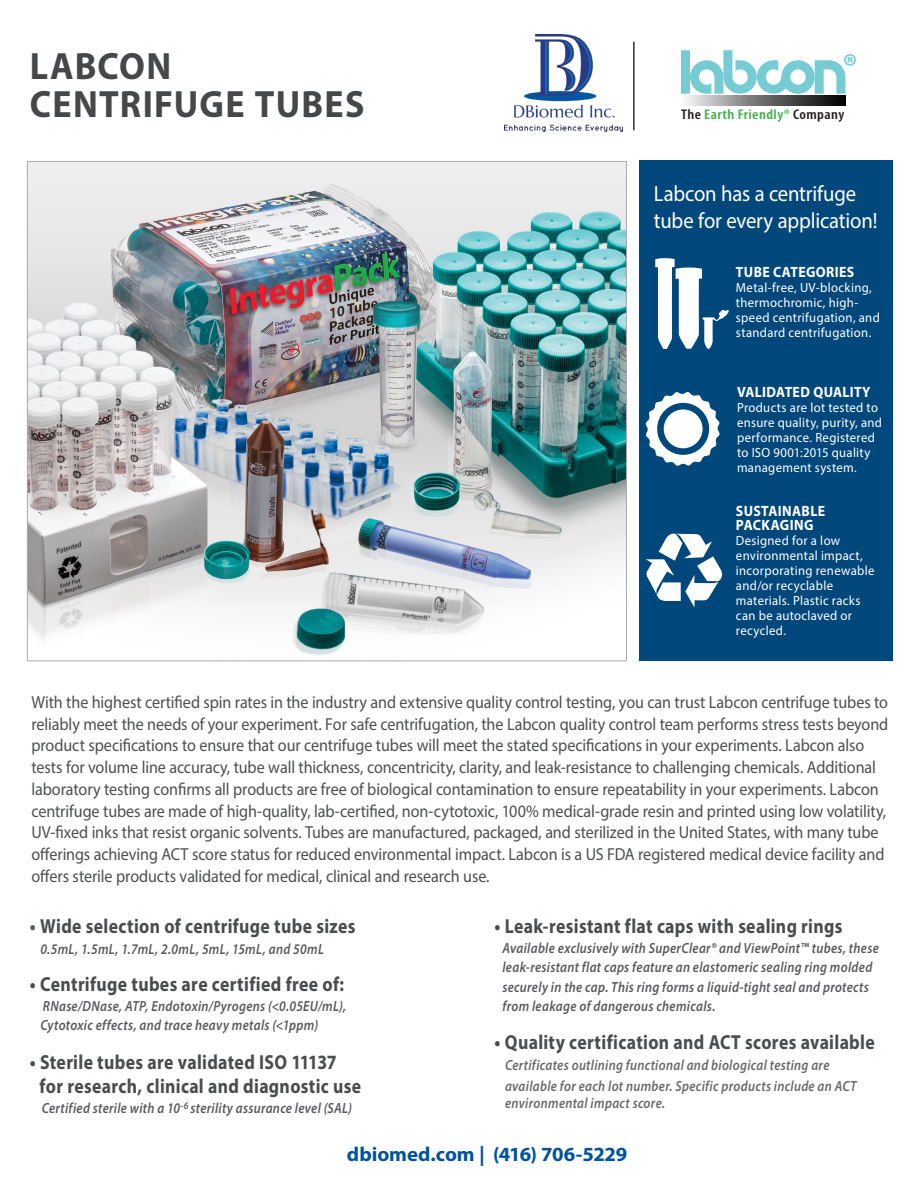
<style>
.page{position:relative;width:918px;height:1188px;background:#fff}
.page>*{position:absolute;margin:0;border:0;box-sizing:border-box;transform-origin:0 0}
.t1{font:700 46.8px "Myriad Arabic";color:#76ccd2}
.t2{font:700 38.1px/37.8px "Myriad Pro";letter-spacing:.03em;color:#464748;scale:.94 1}
.t3{font:22.2px/27px "Myriad Pro";letter-spacing:-.01em;color:#fff;scale:.93 1}
.t4{font:700 20.4px/24px "Myriad Pro";letter-spacing:.02em;color:#4b4c4d;scale:.87 1}
.t5{font:700 20.25px "Myriad Pro";letter-spacing:-.005em;color:#00529b}
.t6{font:17.4px/21.8px "Myriad Pro";letter-spacing:-.01em;color:#4e4f50;scale:.93 1}
.t7{font:700 15px/13.8px "Myriad Pro";letter-spacing:.025em;color:#fff;scale:.93 1}
.t8{font:italic 600 14.7px/19.5px "Myriad Pro";letter-spacing:.025em;color:#5a5a5d;scale:.87 1}
.t9{font:italic 600 14.7px/21px "Myriad Pro";letter-spacing:.025em;color:#69696c;scale:.87 1}
.t10{font:600 condensed 14.1px "Myriad Pro";letter-spacing:.03em;color:#40ae49;scale:1.13 1}
.t11{font:13.35px/15px "Myriad Pro";letter-spacing:.025em;color:#fff;scale:.95 1}
.s1{color:#231f20}
.s2{color:#5a5a5d}
</style>
<div class="page">
<div style="left:639px;top:160px;width:254px;height:501px;background:#00487b"></div>
<svg style="left:646px;top:533px;width:77px;height:74px"></svg>
<svg style="left:646px;top:392px;width:74px;height:74px"></svg>
<div style="left:657px;top:403px;width:52px;height:52px;border:7px solid #00487b;border-radius:50%"></div>
<hr style="left:633px;top:42px;width:2px;height:88px;background:#3d3f44">
<svg style="left:686px;top:95px;width:159px;height:10px;background:#6f6f6f"></svg>
<svg style="left:681px;top:50px;width:165px;height:44px"></svg>
<img style="left:29px;top:163px;width:596px;height:493px">
<svg style="left:655px;top:258px;width:74px;height:91px"></svg>
<img style="left:505px;top:34px;width:117px;height:97px">
<p class="t2" style="left:30px;top:46px;width:357px">LABCON<br>CENTRIFUGE TUBES</p>
<p class="t1" style="left:843px;top:33px;width:17px">®</p>
<p class="t10" style="left:681px;top:106px;width:146px"><span class="s1">The</span> Earth Friendly® <span class="s1">Company</span></p>
<p class="t3" style="left:654px;top:180px;width:242px">Labcon has a centrifuge tube for every application!</p>
<p class="t7" style="left:736px;top:264px;width:129px">TUBE CATEGORIES</p>
<p class="t11" style="left:736px;top:279px;width:153px">Metal-free, UV-blocking, thermochromic, high&shy;speed centrifugation, and standard centrifugation.</p>
<p class="t7" style="left:737px;top:384px;width:145px">VALIDATED QUALITY</p>
<p class="t11" style="left:737px;top:399px;width:154px">Products are lot tested to ensure quality, purity, and performance. Registered to ISO 9001:2015 quality management system.</p>
<p class="t7" style="left:736px;top:503px;width:97px">SUSTAINABLE<br>PACKAGING</p>
<p class="t11" style="left:736px;top:533px;width:147px">Designed for a low environmental impact, incorporating renewable and/or recyclable materials. Plastic racks can be autoclaved or recycled.</p>
<p class="t6" style="left:31px;top:691px;width:923px">With the highest certified spin rates in the industry and extensive quality control testing, you can trust Labcon centrifuge tubes to reliably meet the needs of your experiment. For safe centrifugation, the Labcon quality control team performs stress tests beyond product specifications to ensure that our centrifuge tubes will meet the stated specifications in your experiments. Labcon also tests for volume line accuracy, tube wall thickness, concentricity, clarity, and leak-resistance to challenging chemicals. Additional laboratory testing confirms all products are free of biological contamination to ensure repeatability in your experiments. Labcon centrifuge tubes are made of high-quality, lab-certified, non-cytotoxic, 100% medical-grade resin and printed using low volatility, UV-fixed inks that resist organic solvents. Tubes are manufactured, packaged, and sterilized in the United States, with many tube offerings achieving ACT score status for reduced environmental impact. Labcon is a US FDA registered medical device facility and offers sterile products validated for medical, clinical and research use.</p>
<p class="t4" style="left:30px;top:914px;width:376px"><span class="s2">•</span> Wide selection of centrifuge tube sizes</p>
<p class="t8" style="left:40px;top:939px;width:328px">0.5mL, 1.5mL, 1.7mL, 2.0mL, 5mL, 15mL, and 50mL</p>
<p class="t4" style="left:30px;top:971px;width:363px">• Centrifuge tubes are certified free of:</p>
<p class="t8" style="left:40px;top:995px;width:353px">RNase/DNase, ATP, Endotoxin/Pyrogens (&lt;0.05EU/mL),<br>Cytotoxic effects, and trace heavy metals (&lt;1ppm)</p>
<p class="t4" style="left:40px;top:1049px;width:371px;text-indent:-10px">• Sterile tubes are validated ISO 11137 for research, clinical and diagnostic use</p>
<p class="t8" style="left:42px;top:1098px;width:358px">Certified sterile with a 10<sup>-6</sup> sterility assurance level (SAL)</p>
<p class="t4" style="left:495px;top:914px;width:401px">• Leak-resistant flat caps with sealing rings</p>
<p class="t8" style="left:502px;top:938px;width:434px">Available exclusively with SuperClear® and ViewPoint™ tubes, these leak-resistant flat caps feature an elastomeric sealing ring molded securely in the cap. This ring forms a liquid-tight seal and protects from leakage of dangerous chemicals.</p>
<p class="t4" style="left:495px;top:1029px;width:438px">• Quality certification and ACT scores available</p>
<p class="t9" style="left:505px;top:1054px;width:406px">Certificates outlining functional and biological testing are available for each lot number. Specific products include an ACT</p>
<p class="t9" style="left:505px;top:1092px;width:186px">environmental impact score.</p>
<p class="t5" style="left:347px;top:1141px;width:282px">dbiomed.com | (416) 706-5229</p>
</div>
